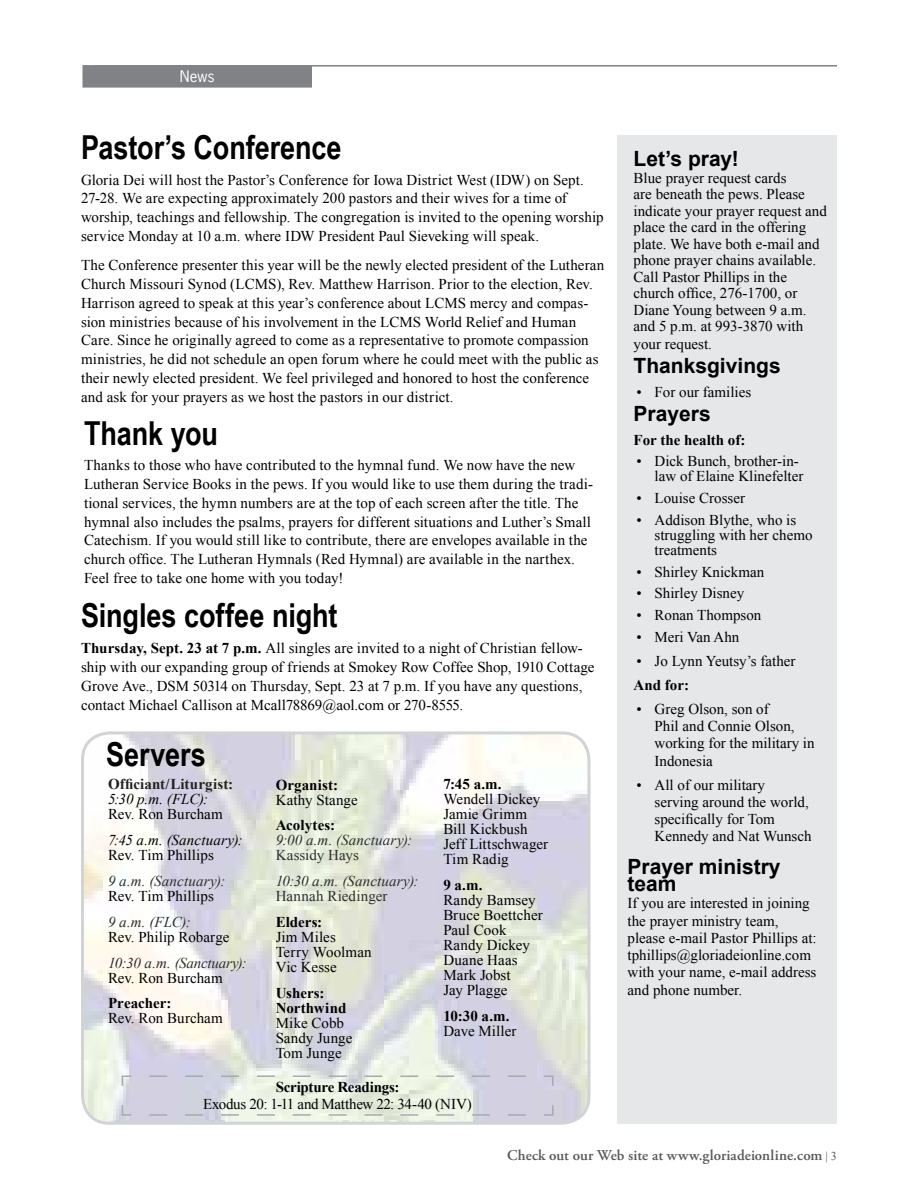
<style>
.page{position:relative;width:918px;height:1188px;background:#fff}
.page>*{position:absolute;margin:0;border:0;box-sizing:border-box;transform-origin:0 0}
.t1{font:700 33px "Arial Narrow";letter-spacing:-.005em;color:#000}
.t2{font:700 21px/17.2px "Arial";color:#000}
.t3{font:15px/18.8px "Times New Roman";color:#000}
.t4{font:700 15px/15px "Times New Roman";color:#000}
.t5{font:italic 15px "Times New Roman";letter-spacing:.01em;color:#2e2e2f}
.t6{font:600 15px "Adobe Garamond Pro";letter-spacing:.005em;color:#58595b}
.t7{font:15px "Times New Roman";letter-spacing:-.02em;color:#000}
.t8{font:italic 15px "Times New Roman";letter-spacing:.01em;color:#000}
.t9{font:15px "Times New Roman";letter-spacing:.01em;color:#2e2e2f}
.t10{font:italic 15px "Times New Roman";letter-spacing:-.015em;color:#2e2e2f}
.t11{font:700 15px "Times New Roman";letter-spacing:.01em;color:#222223}
.t12{font:15px "News Gothic Std";color:#fff}
.s1{font-weight:700}
.s2{font-family:"Times New Roman";font-weight:400;font-size:12px}
</style>
<div class="page">
<hr style="left:94px;top:65px;width:743px;height:2px;background:#808285">
<img style="left:85px;top:735px;width:502px;height:386px">
<div style="left:81px;top:731px;width:510px;height:394px;border:3px solid #d1d3d4;border-radius:27px"></div>
<div style="left:617px;top:135px;width:220px;height:988px;background:#e6e7e8"></div>
<div style="left:83px;top:66px;width:228px;height:21px;background:#808285"></div>
<div style="left:82px;top:65px;width:230px;height:23px;border:2px solid #808285"></div>
<svg style="left:121px;top:1075px;width:433px;height:41px;background:#dde0e0"></svg>
<p class="t12" style="left:180px;top:67px;width:36px">News</p>
<h1 class="t1" style="left:81px;top:122px;width:262px">Pastor’s Conference</h1>
<p class="t3" style="left:81px;top:170px;width:524px">Gloria Dei will host the Pastor’s Conference for Iowa District West (IDW) on Sept.<br>27-28. We are expecting approximately 200 pastors and their wives for a time of worship, teachings and fellowship. The congregation is invited to the opening worship service Monday at 10 a.m. where IDW President Paul Sieveking will speak.</p>
<p class="t3" style="left:81px;top:256px;width:525px">The Conference presenter this year will be the newly elected president of the Lutheran Church Missouri Synod (LCMS), Rev. Matthew Harrison. Prior to the election, Rev.<br>Harrison agreed to speak at this year’s conference about LCMS mercy and compas&shy;sion ministries because of his involvement in the LCMS World Relief and Human Care. Since he originally agreed to come as a representative to promote compassion ministries, he did not schedule an open forum where he could meet with the public as their newly elected president. We feel privileged and honored to host the conference and ask for your prayers as we host the pastors in our district.</p>
<h1 class="t1" style="left:84px;top:408px;width:135px">Thank you</h1>
<p class="t3" style="left:84px;top:456px;width:510px">Thanks to those who have contributed to the hymnal fund. We now have the new Lutheran Service Books in the pews. If you would like to use them during the tradi&shy;tional services, the hymn numbers are at the top of each screen after the title. The hymnal also includes the psalms, prayers for different situations and Luther’s Small Catechism. If you would still like to contribute, there are envelopes available in the church office. The Lutheran Hymnals (Red Hymnal) are available in the narthex.<br>Feel free to take one home with you today!</p>
<h1 class="t1" style="left:81px;top:591px;width:258px">Singles coffee night</h1>
<p class="t3" style="left:81px;top:639px;width:515px"><span class="s1">Thursday, Sept. 23 at 7 p.m.</span> All singles are invited to a night of Christian fellow&shy;ship with our expanding group of friends at Smokey Row Coffee Shop, 1910 Cottage Grove Ave., DSM 50314 on Thursday, Sept. 23 at 7 p.m. If you have any questions, contact Michael Callison at Mcall78869@aol.com or 270-8555.</p>
<h1 class="t1" style="left:106px;top:729px;width:101px">Servers</h1>
<p class="t11" style="left:108px;top:774px;width:127px">Officiant/Liturgist:</p>
<p class="t8" style="left:108px;top:789px;width:102px">5:30 p.m. (FLC):</p>
<p class="t3" style="left:108px;top:805px;width:116px">Rev. Ron Burcham</p>
<p class="t8" style="left:108px;top:830px;width:136px">7:45 a.m. (Sanctuary):</p>
<p class="t3" style="left:108px;top:845px;width:107px">Rev. Tim Phillips</p>
<p class="t5" style="left:108px;top:871px;width:119px">9 a.m. (Sanctuary):</p>
<p class="t3" style="left:108px;top:886px;width:107px">Rev. Tim Phillips</p>
<p class="t5" style="left:108px;top:911px;width:84px">9 a.m. (FLC):</p>
<p class="t3" style="left:108px;top:927px;width:123px">Rev. Philip Robarge</p>
<p class="t10" style="left:108px;top:952px;width:140px">10:30 a.m. (Sanctuary):</p>
<p class="t3" style="left:108px;top:968px;width:116px">Rev. Ron Burcham</p>
<p class="t4" style="left:108px;top:995px;width:65px">Preacher:</p>
<p class="t3" style="left:108px;top:1009px;width:116px">Rev. Ron Burcham</p>
<p class="t4" style="left:276px;top:777px;width:64px">Organist:</p>
<p class="t3" style="left:276px;top:790px;width:84px">Kathy Stange</p>
<p class="t4" style="left:276px;top:817px;width:61px">Acolytes:</p>
<p class="t5" style="left:276px;top:830px;width:138px">9:00 a.m. (Sanctuary):</p>
<p class="t9" style="left:276px;top:845px;width:85px">Kassidy Hays</p>
<p class="t5" style="left:276px;top:871px;width:144px">10:30 a.m. (Sanctuary):</p>
<p class="t9" style="left:276px;top:886px;width:113px">Hannah Riedinger</p>
<p class="t4" style="left:276px;top:914px;width:48px">Elders:</p>
<p class="t3" style="left:276px;top:929px;width:98px;line-height:15px">Jim Miles<br>Terry Woolman<br>Vic Kesse</p>
<p class="t4" style="left:276px;top:985px;width:72px">Ushers:<br>Northwind</p>
<p class="t3" style="left:276px;top:1015px;width:78px;line-height:15px">Mike Cobb<br>Sandy Junge<br>Tom Junge</p>
<p class="t4" style="left:443px;top:776px;width:60px">7:45 a.m.</p>
<p class="t3" style="left:443px;top:792px;width:106px;line-height:15px">Wendell Dickey<br>Jamie Grimm<br>Bill Kickbush<br>Jeff Littschwager<br>Tim Radig</p>
<p class="t4" style="left:443px;top:877px;width:41px">9 a.m.</p>
<p class="t3" style="left:443px;top:892px;width:101px;line-height:15px">Randy Bamsey<br>Bruce Boettcher<br>Paul Cook<br>Randy Dickey<br>Duane Haas<br>Mark Jobst<br>Jay Plagge</p>
<p class="t4" style="left:443px;top:1008px;width:68px">10:30 a.m.</p>
<p class="t3" style="left:443px;top:1021px;width:75px">Dave Miller</p>
<p class="t4" style="left:276px;top:1080px;width:125px">Scripture Readings:</p>
<p class="t7" style="left:203px;top:1094px;width:270px">Exodus 20: 1-11 and Matthew 22: 34-40 (NIV)</p>
<h2 class="t2" style="left:634px;top:151px;width:107px">Let’s pray!</h2>
<p class="t3" style="left:634px;top:169px;width:195px;line-height:16.5px">Blue prayer request cards<br>are beneath the pews. Please indicate your prayer request and place the card in the offering plate. We have both e-mail and phone prayer chains available.<br>Call Pastor Phillips in the church office, 276-1700, or<br>Diane Young between 9 a.m. and 5 p.m. at 993-3870 with your request.</p>
<h2 class="t2" style="left:634px;top:357px;width:149px">Thanksgivings</h2>
<p class="t3" style="left:637px;top:382px;width:116px">• For our families</p>
<h2 class="t2" style="left:634px;top:405px;width:79px">Prayers</h2>
<p class="t4" style="left:634px;top:432px;width:113px">For the health of:</p>
<p class="t3" style="left:637px;top:454px;width:168px;line-height:15px;text-align:right">• Dick Bunch, brother-in&shy;law of Elaine Klinefelter</p>
<p class="t3" style="left:637px;top:489px;width:110px">• Louise Crosser</p>
<p class="t3" style="left:655px;top:512px;width:159px;line-height:15px;text-indent:-18px">• Addison Blythe, who is struggling with her chemo treatments</p>
<p class="t3" style="left:637px;top:562px;width:129px">• Shirley Knickman</p>
<p class="t3" style="left:637px;top:584px;width:109px">• Shirley Disney</p>
<p class="t3" style="left:637px;top:606px;width:126px">• Ronan Thompson</p>
<p class="t3" style="left:637px;top:627px;width:104px">• Meri Van Ahn</p>
<p class="t3" style="left:637px;top:651px;width:160px">• Jo Lynn Yeutsy’s father</p>
<p class="t4" style="left:634px;top:677px;width:57px">And for:</p>
<p class="t3" style="left:655px;top:700px;width:161px;line-height:17.2px;text-indent:-18px">• Greg Olson, son of<br>Phil and Connie Olson, working for the military in<br>Indonesia</p>
<p class="t3" style="left:655px;top:776px;width:158px;line-height:17.2px;text-indent:-18px">• All of our military serving around the world, specifically for Tom<br>Kennedy and Nat Wunsch</p>
<h2 class="t2" style="left:628px;top:859px;width:154px">Prayer ministry team</h2>
<p class="t3" style="left:628px;top:895px;width:191px;line-height:17.2px">If you are interested in joining the prayer ministry team, please e-mail Pastor Phillips at: tphillips@gloriadeionline.com with your name, e-mail address and phone number.</p>
<p class="t6" style="left:507px;top:1147px;width:331px">Check out our Web site at www.gloriadeionline.com <span class="s2">| 3</span></p>
</div>
